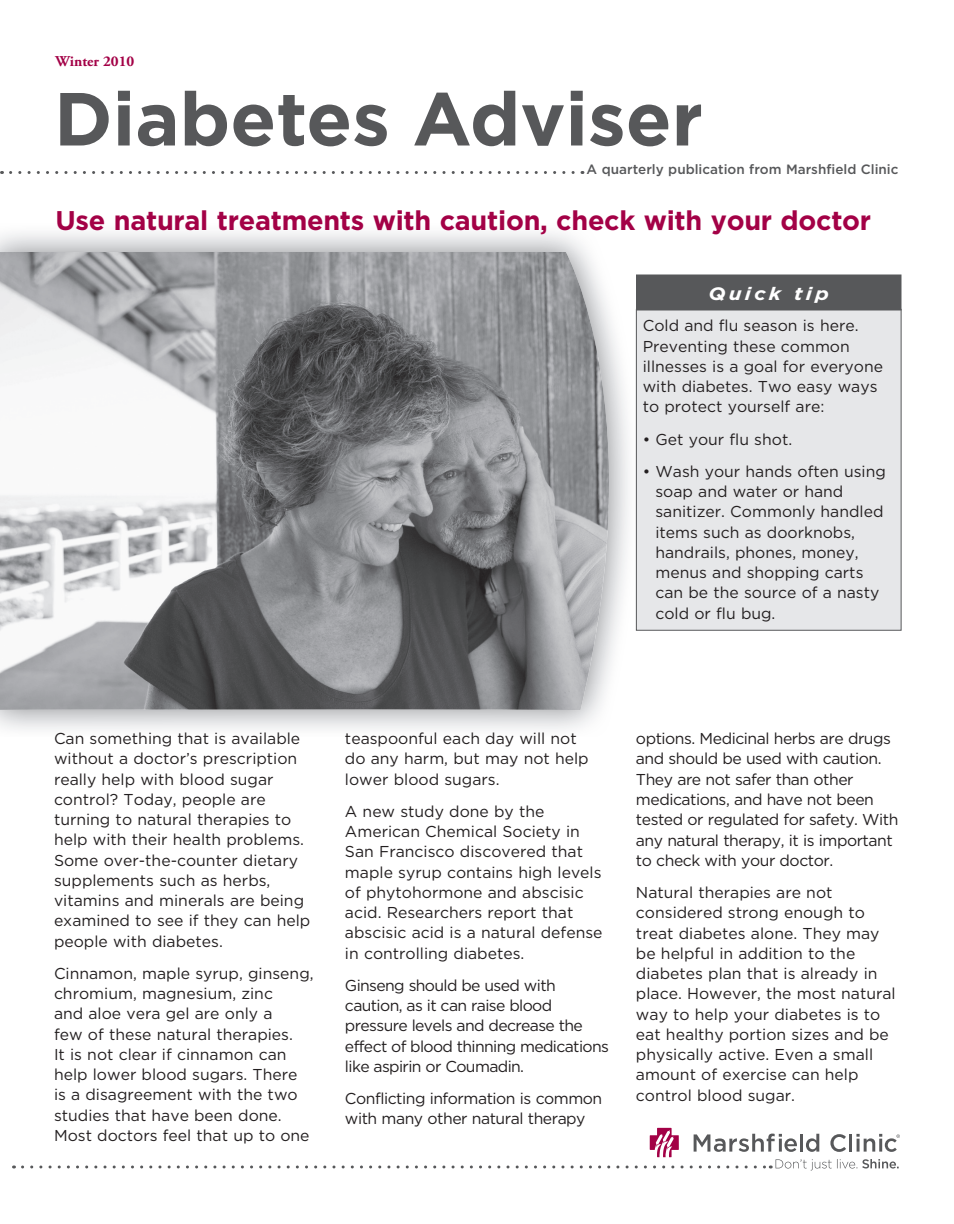
<style>
.page{position:relative;width:954px;height:1224px;background:#fff}
.page>*{position:absolute;margin:0;border:0;box-sizing:border-box;transform-origin:0 0}
.t1{font:700 75px "Gotham";color:#57585a}
.t2{font:700 27px "Gotham";letter-spacing:-.01em;color:#a30146}
.t3{font:italic 700 18px "Gotham";letter-spacing:.15em;color:#fff;scale:1.15 1}
.t4{font:15.75px/20.2px "Gotham";color:#231f20}
.t5{font:15.75px/20.2px "Gotham";letter-spacing:-.03em;color:#231f20}
.t6{font:15.75px/20.2px "Gotham";letter-spacing:-.04em;color:#231f20}
.t7{font:700 15px "Adobe Garamond Pro";color:#a30146}
.t8{font:500 13.5px "Gotham";color:#57585a}
</style>
<div class="page">
<svg style="left:610px;top:301px;width:26px;height:388px"></svg>
<img style="left:0;top:252px;width:610px;height:458px">
<svg style="left:11px;top:171px;width:572px;height:3px"></svg>
<svg style="left:23px;top:1128px;width:877px;height:42px"></svg>
<div style="left:636px;top:309px;width:265px;height:321px;background:#e6e7e9"></div>
<div style="left:636px;top:309px;width:266px;height:322px;border:1px solid #57585a"></div>
<div style="left:637px;top:275px;width:264px;height:35px;background:#57585a"></div>
<div style="left:636px;top:274px;width:266px;height:36px;border:2px solid #57585a"></div>
<p class="t7" style="left:56px;top:53px;width:80px">Winter 2010</p>
<h1 class="t1" style="left:54px;top:69px;width:651px">Diabetes Adviser</h1>
<p class="t8" style="left:587px;top:161px;width:313px">A quarterly publication from Marshfield Clinic</p>
<h2 class="t2" style="left:56px;top:203px;width:817px">Use natural treatments with caution, check with your doctor</h2>
<p class="t3" style="left:708px;top:281px;width:106px">Quick tip</p>
<p class="t4" style="left:643px;top:315px;width:242px">Cold and flu season is here.<br>Preventing these common illnesses is a goal for everyone with diabetes. Two easy ways to protect yourself are:</p>
<p class="t4" style="left:643px;top:429px;width:151px">• Get your flu shot.</p>
<p class="t4" style="left:655px;top:461px;width:232px;text-indent:-13px">• Wash your hands often using soap and water or hand sanitizer. Commonly handled items such as doorknobs, handrails, phones, money, menus and shopping carts can be the source of a nasty cold or flu bug.</p>
<p class="t4" style="left:54px;top:728px;width:258px">Can something that is available without a doctor’s prescription really help with blood sugar control? Today, people are turning to natural therapies to help with their health problems.<br>Some over-the-counter dietary supplements such as herbs, vitamins and minerals are being examined to see if they can help people with diabetes.</p>
<p class="t4" style="left:54px;top:963px;width:261px">Cinnamon, maple syrup, ginseng, chromium, magnesium, zinc<br>and aloe vera gel are only a<br>few of these natural therapies.<br>It is not clear if cinnamon can help lower blood sugars. There<br>is a disagreement with the two studies that have been done.<br>Most doctors feel that up to one</p>
<p class="t4" style="left:345px;top:728px;width:245px">teaspoonful each day will not do any harm, but may not help lower blood sugars.</p>
<p class="t4" style="left:345px;top:801px;width:259px">A new study done by the<br>American Chemical Society in<br>San Francisco discovered that maple syrup contains high levels of phytohormone and abscisic acid. Researchers report that abscisic acid is a natural defense in controlling diabetes.</p>
<p class="t6" style="left:345px;top:975px;width:266px">Ginseng should be used with caution, as it can raise blood pressure levels and decrease the effect of blood thinning medications like aspirin or Coumadin.</p>
<p class="t5" style="left:345px;top:1088px;width:259px">Conflicting information is common with many other natural therapy</p>
<p class="t5" style="left:636px;top:728px;width:264px">options. Medicinal herbs are drugs and should be used with caution.<br>They are not safer than other medications, and have not been tested or regulated for safety. With any natural therapy, it is important to check with your doctor.</p>
<p class="t4" style="left:636px;top:882px;width:261px">Natural therapies are not considered strong enough to treat diabetes alone. They may be helpful in addition to the diabetes plan that is already in place. However, the most natural way to help your diabetes is to eat healthy portion sizes and be physically active. Even a small amount of exercise can help control blood sugar.</p>
</div>
